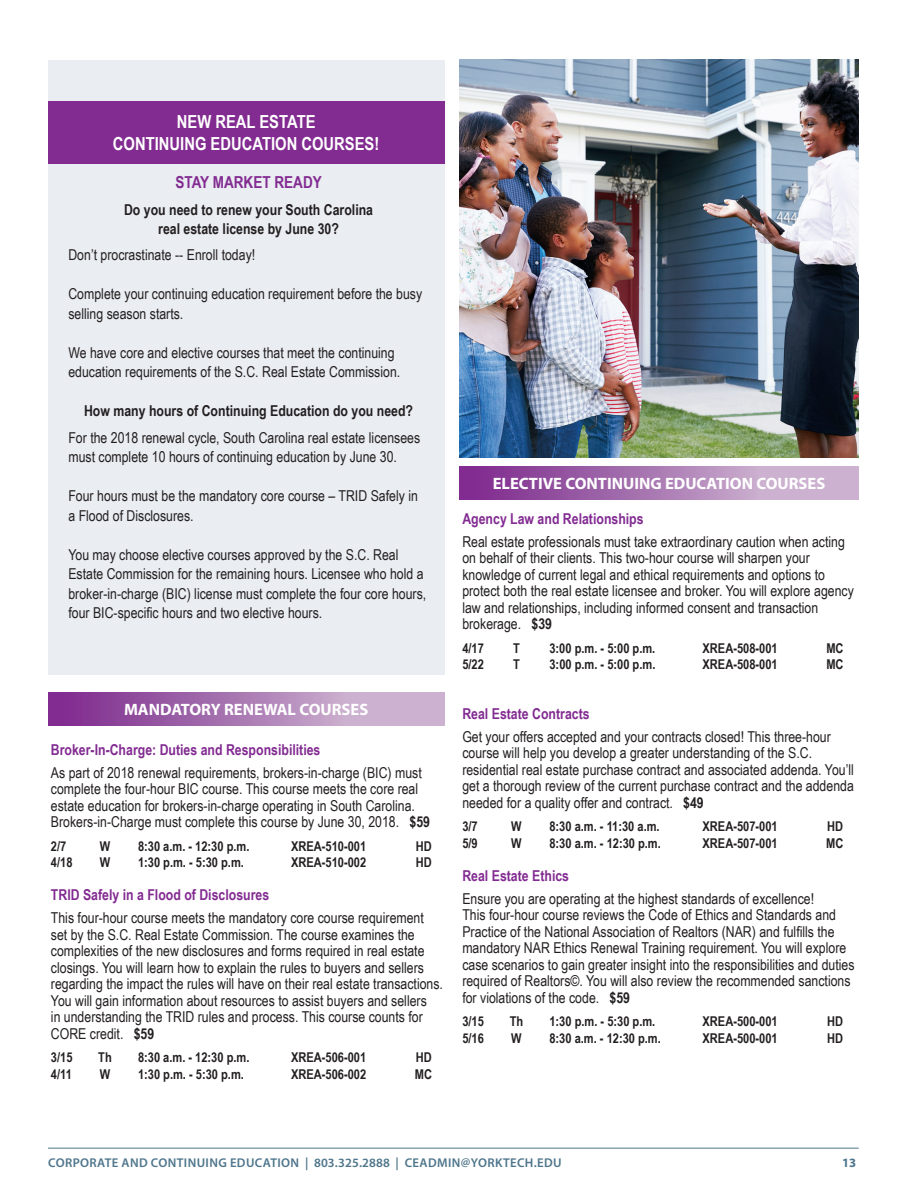
<style>
.page{position:relative;width:912px;height:1198px;background:#fff}
.page>*{position:absolute;margin:0;border:0;box-sizing:border-box;transform-origin:0 0}
.t1{font:700 18px/22.5px "Arial Narrow";color:#fff;text-align:center}
.t2{font:700 16.5px "Myriad Pro";color:#fff}
.t3{font:700 16.5px "Arial Narrow";color:#822b91}
.t4{font:15px/16.5px "Arial Narrow";color:#231f20}
.t5{font:700 15px "Arial Narrow";color:#822b91}
.t6{font:700 15px/19.5px "Arial Narrow";color:#231f20;text-align:center}
.t7{font:700 13.5px "Arial Narrow";color:#231f20}
.t8{font:600 12.75px "Myriad Pro";letter-spacing:.03em;color:#4e758b}
.t9{font:700 12.75px "Myriad Pro";color:#4d758c}
.s1{font-weight:700}
</style>
<div class="page">
<hr style="left:48px;top:1148px;width:810px;height:1px;background:#4e758b">
<img style="left:459px;top:60px;width:399px;height:397px">
<div style="left:48px;top:60px;width:396px;height:614px;background:#eaedf2"></div>
<div style="left:48px;top:101px;width:396px;height:63px;background:#822b91"></div>
<svg style="left:48px;top:693px;width:396px;height:32px;background:#ab79b3"></svg>
<svg style="left:459px;top:467px;width:399px;height:32px;background:#ab79b3"></svg>
<p class="t1" style="left:113px;top:109px;width:268px">NEW REAL ESTATE<br>CONTINUING EDUCATION COURSES!</p>
<p class="t3" style="left:175px;top:170px;width:148px">STAY MARKET READY</p>
<p class="t6" style="left:124px;top:199px;width:250px">Do you need to renew your South Carolina real estate license by June 30?</p>
<p class="t4" style="left:68px;top:246px;width:188px">Don’t procrastinate -- Enroll today!</p>
<p class="t4" style="left:68px;top:284px;width:355px;line-height:19.5px">Complete your continuing education requirement before the busy selling season starts.</p>
<p class="t4" style="left:68px;top:342px;width:333px;line-height:19.5px">We have core and elective courses that meet the continuing education requirements of the S.C. Real Estate Commission.</p>
<p class="t6" style="left:84px;top:401px;width:330px">How many hours of Continuing Education do you need?</p>
<p class="t4" style="left:68px;top:427px;width:353px;line-height:19.5px">For the 2018 renewal cycle, South Carolina real estate licensees must complete 10 hours of continuing education by June 30.</p>
<p class="t4" style="left:68px;top:486px;width:351px;line-height:19.5px">Four hours must be the mandatory core course – TRID Safely in a Flood of Disclosures.</p>
<p class="t4" style="left:68px;top:544px;width:359px;line-height:19.5px">You may choose elective courses approved by the S.C. Real Estate Commission for the remaining hours. Licensee who hold a broker-in-charge (BIC) license must complete the four core hours, four BIC-specific hours and two elective hours.</p>
<p class="t2" style="left:124px;top:699px;width:246px">MANDATORY RENEWAL COURSES</p>
<p class="t5" style="left:51px;top:738px;width:271px">Broker-In-Charge: Duties and Responsibilities</p>
<p class="t4" style="left:51px;top:764px;width:380px">As part of 2018 renewal requirements, brokers-in-charge (BIC) must complete the four-hour BIC course. This course meets the core real estate education for brokers-in-charge operating in South Carolina.<br>Brokers-in-Charge must complete this course by June 30, 2018. <span class="s1">$59</span></p>
<p class="t7" style="left:51px;top:835px;width:17px">2/7</p>
<p class="t7" style="left:100px;top:835px;width:12px">W</p>
<p class="t7" style="left:138px;top:835px;width:113px">8:30 a.m. - 12:30 p.m.</p>
<p class="t7" style="left:291px;top:835px;width:77px">XREA-510-001</p>
<p class="t7" style="left:415px;top:835px;width:17px">HD</p>
<p class="t7" style="left:51px;top:852px;width:23px">4/18</p>
<p class="t7" style="left:100px;top:852px;width:12px">W</p>
<p class="t7" style="left:138px;top:852px;width:107px">1:30 p.m. - 5:30 p.m.</p>
<p class="t7" style="left:291px;top:852px;width:77px">XREA-510-002</p>
<p class="t7" style="left:415px;top:852px;width:17px">HD</p>
<p class="t5" style="left:51px;top:883px;width:220px">TRID Safely in a Flood of Disclosures</p>
<p class="t4" style="left:51px;top:909px;width:393px">This four-hour course meets the mandatory core course requirement set by the S.C. Real Estate Commission. The course examines the complexities of the new disclosures and forms required in real estate closings. You will learn how to explain the rules to buyers and sellers regarding the impact the rules will have on their real estate transactions.<br>You will gain information about resources to assist buyers and sellers<br>in understanding the TRID rules and process. This course counts for CORE credit. <span class="s1">$59</span></p>
<p class="t7" style="left:51px;top:1047px;width:23px">3/15</p>
<p class="t7" style="left:98px;top:1047px;width:15px">Th</p>
<p class="t7" style="left:138px;top:1047px;width:113px">8:30 a.m. - 12:30 p.m.</p>
<p class="t7" style="left:291px;top:1047px;width:77px">XREA-506-001</p>
<p class="t7" style="left:415px;top:1047px;width:17px">HD</p>
<p class="t7" style="left:51px;top:1063px;width:22px">4/11</p>
<p class="t7" style="left:100px;top:1063px;width:12px">W</p>
<p class="t7" style="left:138px;top:1063px;width:107px">1:30 p.m. - 5:30 p.m.</p>
<p class="t7" style="left:291px;top:1063px;width:77px">XREA-506-002</p>
<p class="t7" style="left:414px;top:1063px;width:19px">MC</p>
<p class="t2" style="left:492px;top:473px;width:334px">ELECTIVE CONTINUING EDUCATION COURSES</p>
<p class="t5" style="left:462px;top:507px;width:183px">Agency Law and Relationships</p>
<p class="t4" style="left:462px;top:533px;width:393px">Real estate professionals must take extraordinary caution when acting on behalf of their clients. This two-hour course will sharpen your knowledge of current legal and ethical requirements and options to protect both the real estate licensee and broker. You will explore agency law and relationships, including informed consent and transaction brokerage. <span class="s1">$39</span></p>
<p class="t7" style="left:462px;top:637px;width:23px">4/17</p>
<p class="t7" style="left:513px;top:637px;width:8px">T</p>
<p class="t7" style="left:549px;top:637px;width:107px">3:00 p.m. - 5:00 p.m.</p>
<p class="t7" style="left:702px;top:637px;width:77px">XREA-508-001</p>
<p class="t7" style="left:826px;top:637px;width:19px">MC</p>
<p class="t7" style="left:462px;top:654px;width:23px">5/22</p>
<p class="t7" style="left:513px;top:654px;width:8px">T</p>
<p class="t7" style="left:549px;top:654px;width:107px">3:00 p.m. - 5:00 p.m.</p>
<p class="t7" style="left:702px;top:654px;width:77px">XREA-508-001</p>
<p class="t7" style="left:826px;top:654px;width:19px">MC</p>
<p class="t5" style="left:462px;top:702px;width:129px">Real Estate Contracts</p>
<p class="t4" style="left:462px;top:728px;width:393px">Get your offers accepted and your contracts closed! This three-hour course will help you develop a greater understanding of the S.C. residential real estate purchase contract and associated addenda. You’ll get a thorough review of the current purchase contract and the addenda needed for a quality offer and contract. <span class="s1">$49</span></p>
<p class="t7" style="left:462px;top:816px;width:17px">3/7</p>
<p class="t7" style="left:511px;top:816px;width:12px">W</p>
<p class="t7" style="left:549px;top:816px;width:112px">8:30 a.m. - 11:30 a.m.</p>
<p class="t7" style="left:702px;top:816px;width:77px">XREA-507-001</p>
<p class="t7" style="left:826px;top:816px;width:17px">HD</p>
<p class="t7" style="left:462px;top:832px;width:17px">5/9</p>
<p class="t7" style="left:511px;top:832px;width:12px">W</p>
<p class="t7" style="left:549px;top:832px;width:113px">8:30 a.m. - 12:30 p.m.</p>
<p class="t7" style="left:702px;top:832px;width:77px">XREA-507-001</p>
<p class="t7" style="left:826px;top:832px;width:19px">MC</p>
<p class="t5" style="left:462px;top:864px;width:108px">Real Estate Ethics</p>
<p class="t4" style="left:462px;top:890px;width:393px">Ensure you are operating at the highest standards of excellence!<br>This four-hour course reviews the Code of Ethics and Standards and Practice of the National Association of Realtors (NAR) and fulfills the mandatory NAR Ethics Renewal Training requirement. You will explore case scenarios to gain greater insight into the responsibilities and duties required of Realtors©. You will also review the recommended sanctions for violations of the code. <span class="s1">$59</span></p>
<p class="t7" style="left:462px;top:1011px;width:23px">3/15</p>
<p class="t7" style="left:509px;top:1011px;width:15px">Th</p>
<p class="t7" style="left:549px;top:1011px;width:107px">1:30 p.m. - 5:30 p.m.</p>
<p class="t7" style="left:702px;top:1011px;width:77px">XREA-500-001</p>
<p class="t7" style="left:826px;top:1011px;width:17px">HD</p>
<p class="t7" style="left:462px;top:1027px;width:23px">5/16</p>
<p class="t7" style="left:511px;top:1027px;width:12px">W</p>
<p class="t7" style="left:549px;top:1027px;width:113px">8:30 a.m. - 12:30 p.m.</p>
<p class="t7" style="left:702px;top:1027px;width:77px">XREA-500-001</p>
<p class="t7" style="left:826px;top:1027px;width:17px">HD</p>
<p class="t8" style="left:48px;top:1155px;width:515px">CORPORATE AND CONTINUING EDUCATION | 803.325.2888 | CEADMIN@YORKTECH.EDU</p>
<p class="t9" style="left:841px;top:1155px;width:16px">13</p>
</div>
